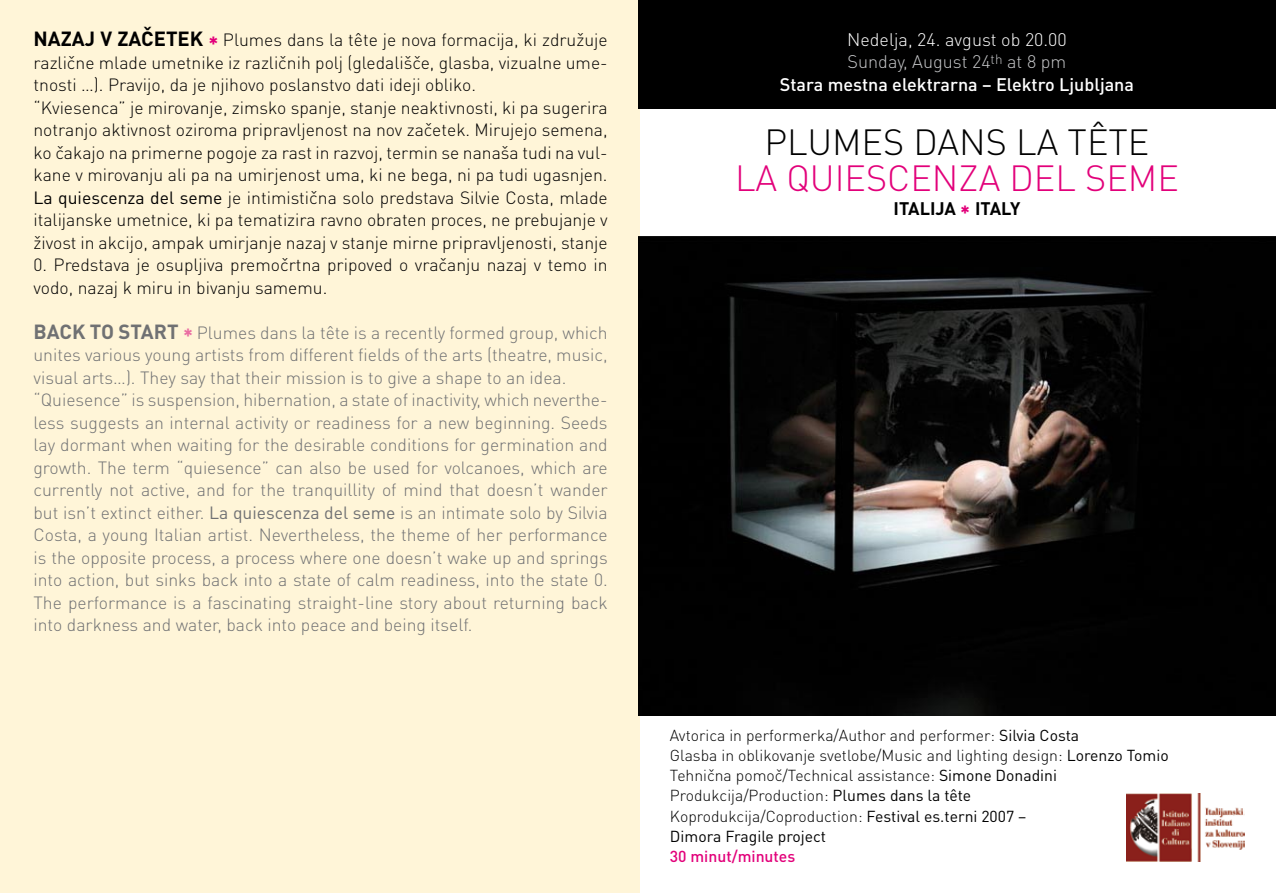
<style>
.page{position:relative;width:1276px;height:893px;background:#fff}
.page>*{position:absolute;margin:0;border:0;box-sizing:border-box;transform-origin:0 0}
.t1{font:300 36px "DIN Pro";color:#e2007a}
.t2{font:300 36px "DIN Pro";color:#000}
.t3{font:500 18px/22.5px "DIN Pro";color:#fff;text-align:center}
.t4{font:700 18px "DIN Pro";color:#000}
.t5{font:300 17.55px/22.5px "DIN Pro";color:#707173}
.t6{font:300 17.55px/22.5px "DIN Pro";color:#000}
.t7{font:300 15.75px/20.2px "DIN Pro";color:#000}
.t8{font:500 15.75px "DIN Pro";color:#e2007a}
.s1{font-weight:700;font-size:20.25px}
.s2{font-weight:700;font-size:20.25px;color:#e2007a}
.s3{font-weight:400}
.s4{font-weight:700;font-size:20.25px;color:#ea6ea3}
.s5{font-weight:300}
.s6{font-weight:300;color:#c5c6c8}
.s7{font-size:20.25px;color:#e2007a}
</style>
<div class="page">
<div style="left:0;top:0;width:640px;height:893px;background:#fff5d8"></div>
<div style="left:638px;top:0;width:638px;height:108px;background:#000"></div>
<img style="left:638px;top:236px;width:638px;height:479px">
<img style="left:1126px;top:794px;width:118px;height:67px">
<p class="t6" style="left:33px;top:28px;width:576px"><span class="s1">NAZAJ V ZAČETEK</span> <span class="s2">*</span> Plumes dans la tête je nova formacija, ki združuje različne mlade umetnike iz različnih polj (gledališče, glasba, vizualne ume&shy;tnosti …). Pravijo, da je njihovo poslanstvo dati ideji obliko.<br>“Kviesenca” je mirovanje, zimsko spanje, stanje neaktivnosti, ki pa sugerira notranjo aktivnost oziroma pripravljenost na nov začetek. Mirujejo semena, ko čakajo na primerne pogoje za rast in razvoj, termin se nanaša tudi na vul&shy;kane v mirovanju ali pa na umirjenost uma, ki ne bega, ni pa tudi ugasnjen.<br><span class="s3">La quiescenza del seme</span> je intimistična solo predstava Silvie Costa, mlade italijanske umetnice, ki pa tematizira ravno obraten proces, ne prebujanje v živost in akcijo, ampak umirjanje nazaj v stanje mirne pripravljenosti, stanje</p>
<p class="t6" style="left:33px;top:253px;width:576px">0. Predstava je osupljiva premočrtna pripoved o vračanju nazaj v temo in vodo, nazaj k miru in bivanju samemu.</p>
<p class="t5" style="left:33px;top:320px;width:576px"><span class="s1">BACK TO START</span> <span class="s4">*</span> Plumes dans la tête is a recently formed group, which unites various young artists from different fields of the arts (theatre, music, visual arts…). They say that their mission is to give a shape to an idea. “Quiesence” is suspension, hibernation, a state of inactivity, which neverthe&shy;less suggests an internal activity or readiness for a new beginning. Seeds lay dormant when waiting for the desirable conditions for germination and growth. The term “quiesence” can also be used for volcanoes, which are currently not active, and for the tranquillity of mind that doesn’t wander but isn’t extinct either. <span class="s3">La quiescenza del seme</span> is an intimate solo by Silvia Costa, a young Italian artist. Nevertheless, the theme of her performance is the opposite process, a process where one doesn’t wake up and springs into action, but sinks back into a state of calm readiness, into the state 0.<br>The performance is a fascinating straight-line story about returning back into darkness and water, back into peace and being itself.</p>
<p class="t3" style="left:780px;top:27px;width:356px"><span class="s5">Nedelja, 24. avgust ob 20.00<br></span><span class="s6">Sunday, August 24</span><sup>th</sup> <span class="s6">at 8 pm<br></span>Stara mestna elektrarna – Elektro Ljubljana</p>
<h1 class="t2" style="left:764px;top:118px;width:386px">PLUMES DANS LA TÊTE</h1>
<h1 class="t1" style="left:735px;top:154px;width:445px">LA QUIESCENZA DEL SEME</h1>
<p class="t4" style="left:893px;top:197px;width:128px">ITALIJA <span class="s7">*</span> ITALY</p>
<p class="t7" style="left:670px;top:724px;width:500px">Avtorica in performerka/Author and performer: <span class="s3">Silvia Costa<br></span>Glasba in oblikovanje svetlobe/Music and lighting design: <span class="s3">Lorenzo Tomio </span>Tehnična pomoč/Technical assistance: <span class="s3">Simone Donadini </span>Produkcija/Production: <span class="s3">Plumes dans la tête<br></span>Koprodukcija/Coproduction: <span class="s3">Festival es.terni 2007 –<br>Dimora Fragile project</span></p>
<p class="t8" style="left:670px;top:846px;width:127px">30 minut/minutes</p>
</div>
